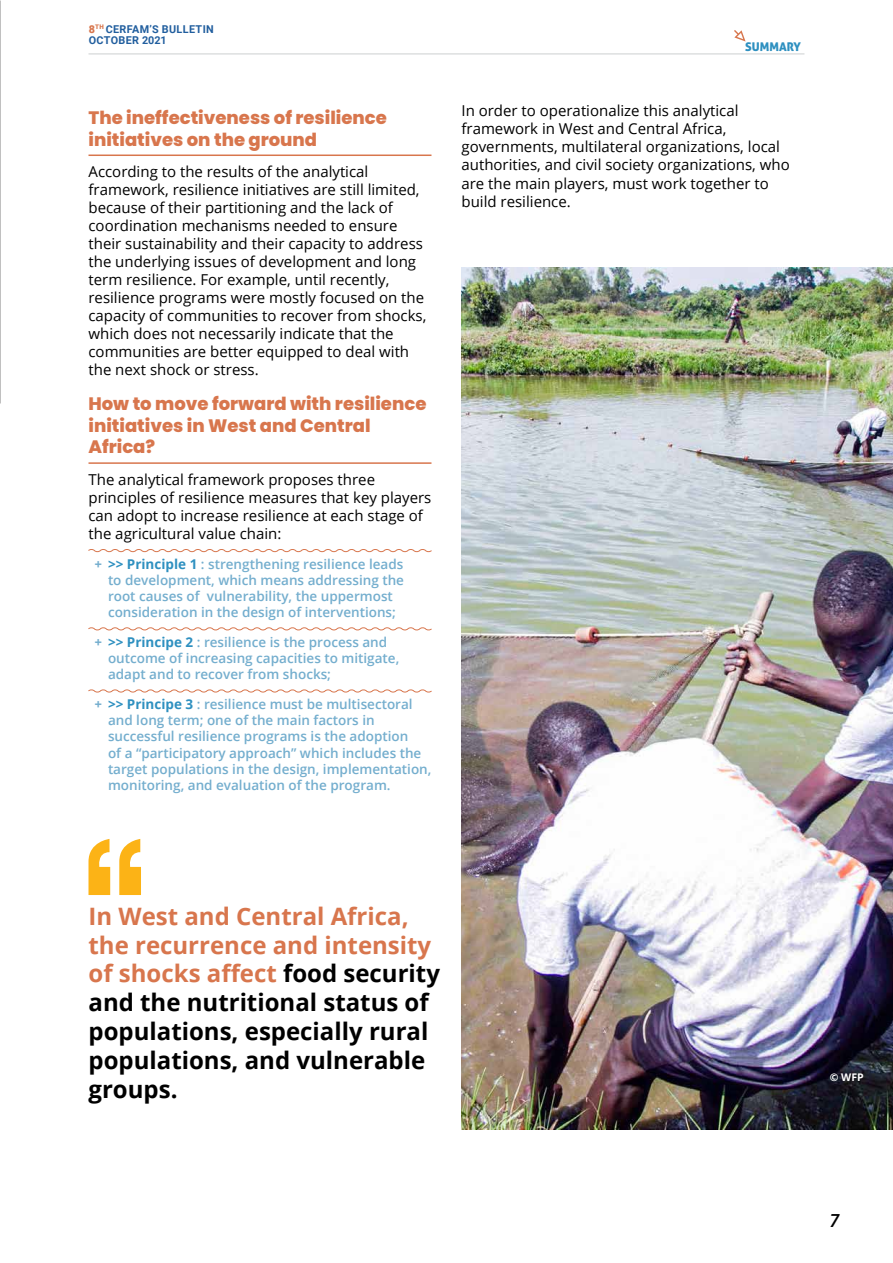
<style>
.page{position:relative;width:893px;height:1263px;background:#fff}
.page>*{position:absolute;margin:0;border:0;box-sizing:border-box;transform-origin:0 0}
.t1{font:700 24px/28.8px "Open Sans";color:#000}
.t2{font:800 18px/21.6px "Poppins";color:#d8764d}
.t3{font:italic 600 18px "Open Sans";color:#000}
.t4{font:15px/18px "Open Sans";color:#000}
.t5{font:600 13.5px/16.2px "Open Sans";color:#74aece}
.t6{font:12px "Aller Display";color:#2e90c0}
.t7{font:700 10.8px/10.8px "Roboto";letter-spacing:.035em;color:#215e9e}
.t8{font:700 10.5px "Open Sans";color:#fff}
.s1{font-weight:900;color:#d8764d}
.s2{font-weight:700;font-style:italic}
.s3{font-weight:700;color:#2e90c0}
.s4{color:#d8764d}
</style>
<div class="page">
<hr style="left:88px;top:54px;width:716px;height:1px;background:#cdcfd0">
<svg style="left:734px;top:30px;width:12px;height:12px"></svg>
<hr style="left:88px;top:155px;width:343px;height:1px;background:#d8764d">
<hr style="left:88px;top:462px;width:343px;height:2px;background:#d8764d">
<svg style="left:88px;top:549px;width:344px;height:4px"></svg>
<svg style="left:88px;top:627px;width:344px;height:4px"></svg>
<svg style="left:88px;top:689px;width:344px;height:4px"></svg>
<svg style="left:88px;top:839px;width:22px;height:56px"></svg>
<svg style="left:119px;top:839px;width:22px;height:56px"></svg>
<img style="left:461px;top:267px;width:432px;height:863px">
<p class="t7" style="left:89px;top:23px;width:127px"><span class="s1">8</span><sup>TH</sup> CERFAM’S BULLETIN<br>OCTOBER 2021</p>
<p class="t2" style="left:88px;top:107px;width:300px">The ineffectiveness of resilience initiatives on the ground</p>
<p class="t4" style="left:88px;top:162px;width:339px">According to the results of the analytical framework, resilience initiatives are still limited, because of their partitioning and the lack of coordination mechanisms needed to ensure their sustainability and their capacity to address the underlying issues of development and long term resilience. For example, until recently, resilience programs were mostly focused on the capacity of communities to recover from shocks, which does not necessarily indicate that the communities are better equipped to deal with the next shock or stress.</p>
<p class="t2" style="left:88px;top:393px;width:339px">How to move forward with resilience initiatives in West and Central<br>Africa?</p>
<p class="t4" style="left:88px;top:470px;width:344px">The analytical framework proposes three principles of resilience measures that key players can adopt to increase resilience at each stage of the agricultural value chain:</p>
<p class="t5" style="left:108px;top:555px;width:298px;text-indent:-14px"><span class="s2">+</span> <span class="s3">&gt;&gt; Principle 1</span> : strengthening resilience leads to development, which means addressing the root causes of vulnerability, the uppermost consideration in the design of interventions;</p>
<p class="t5" style="left:108px;top:634px;width:293px;text-indent:-14px"><span class="s2">+</span> <span class="s3">&gt;&gt; Principe 2</span> : resilience is the process and outcome of increasing capacities to mitigate, adapt and to recover from shocks;</p>
<p class="t5" style="left:108px;top:696px;width:325px;text-indent:-14px"><span class="s2">+</span> <span class="s3">&gt;&gt; Principe 3</span> : resilience must be multisectoral and long term; one of the main factors in successful resilience programs is the adoption<br>of a “participatory approach” which includes the target populations in the design, implementation, monitoring, and evaluation of the program.</p>
<p class="t6" style="left:745px;top:39px;width:57px">SUMMARY</p>
<p class="t4" style="left:461px;top:102px;width:330px">In order to operationalize this analytical framework in West and Central Africa, governments, multilateral organizations, local authorities, and civil society organizations, who are the main players, must work together to build resilience.</p>
<h1 class="t1" style="left:88px;top:901px;width:353px"><span class="s4">In West and Central Africa, the recurrence and intensity of shocks affect</span> food security and the nutritional status of populations, especially rural populations, and vulnerable groups.</h1>
<p class="t8" style="left:830px;top:1070px;width:35px">© WFP</p>
<p class="t3" style="left:829px;top:1208px;width:11px">7</p>
</div>
